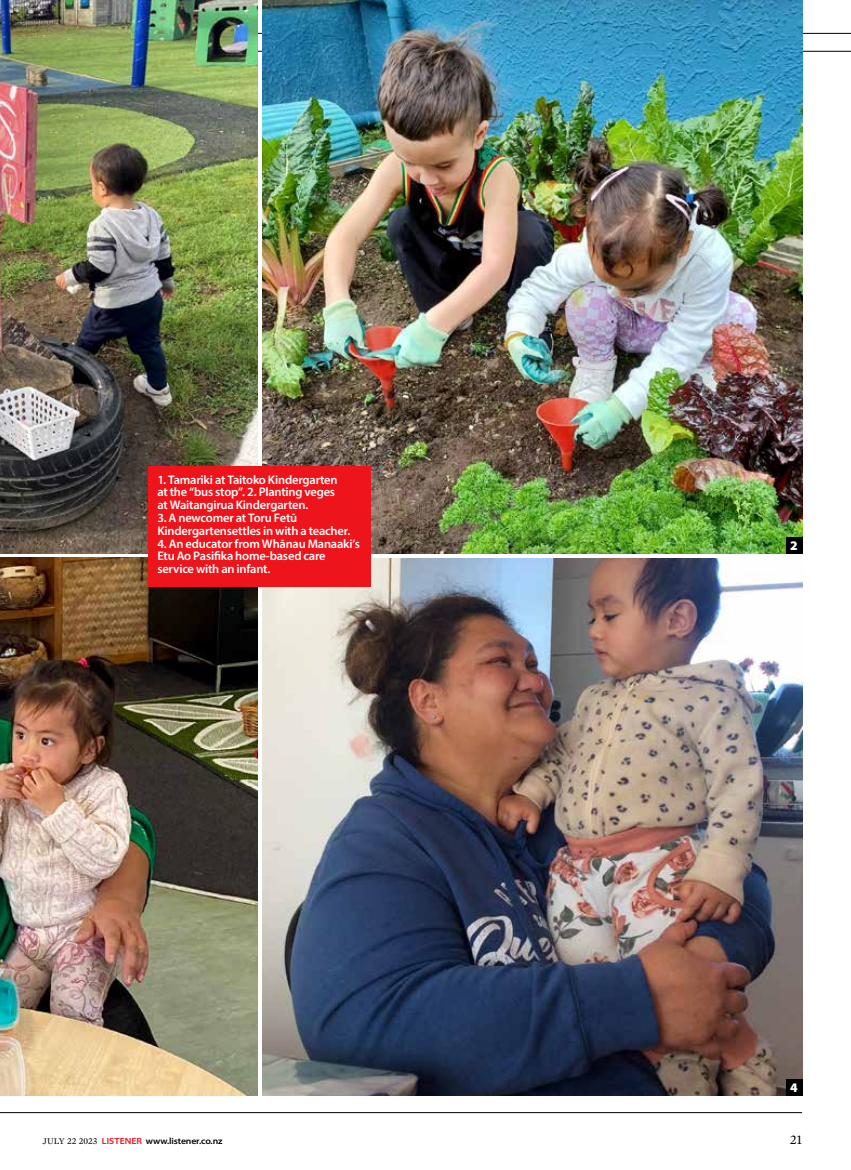
<style>
.page{position:relative;width:851px;height:1170px;background:#fff}
.page>*{position:absolute;margin:0;border:0;box-sizing:border-box;transform-origin:0 0}
.t1{font:13.5px "Mercury Text G1";color:#000}
.t2{font:900 13.2px "Myriad Pro";color:#fff}
.t3{font:600 12.45px/12.8px "Myriad Pro";letter-spacing:-.015em;color:#fff}
.t4{font:600 semi-expanded 9px "Myriad Pro";letter-spacing:-.005em;color:#000}
.s1{font-family:"Mercury Text G1";font-weight:400;font-stretch:normal}
.s2{color:#ed141b}
</style>
<div class="page">
<hr style="left:0;top:1112px;width:801px;height:1px;background:#000">
<hr style="left:0;top:33px;width:850px;height:1px;background:#000">
<hr style="left:0;top:51px;width:850px;height:1px;background:#000">
<img style="left:0;top:0;width:258px;height:553px">
<img style="left:0;top:557px;width:258px;height:538px">
<img style="left:262px;top:0;width:539px;height:553px">
<img style="left:262px;top:558px;width:539px;height:537px">
<div style="left:149px;top:466px;width:222px;height:120px;background:#ed141b"></div>
<div style="left:785px;top:537px;width:16px;height:16px;background:#000"></div>
<div style="left:785px;top:1079px;width:16px;height:16px;background:#000"></div>
<p class="t3" style="left:157px;top:473px;width:182px">1. Tamariki at Taitoko Kindergarten at the “bus stop”. 2. Planting veges at Waitangirua Kindergarten.</p>
<p class="t3" style="left:157px;top:511px;width:194px">3. A newcomer at Toru Fetū<br>Kindergartensettles in with a teacher.</p>
<p class="t3" style="left:157px;top:536px;width:204px">4. An educator from Whānau Manaaki’s<br>Etu Ao Pasifika home-based care service with an infant.</p>
<p class="t2" style="left:790px;top:538px;width:9px">2</p>
<p class="t2" style="left:790px;top:1080px;width:9px">4</p>
<p class="t4" style="left:43px;top:1136px;width:181px"><span class="s1">JULY 22 2023</span> <span class="s2">LISTENER</span> www.listener.co.nz</p>
<p class="t1" style="left:789px;top:1130px;width:14px">21</p>
</div>
